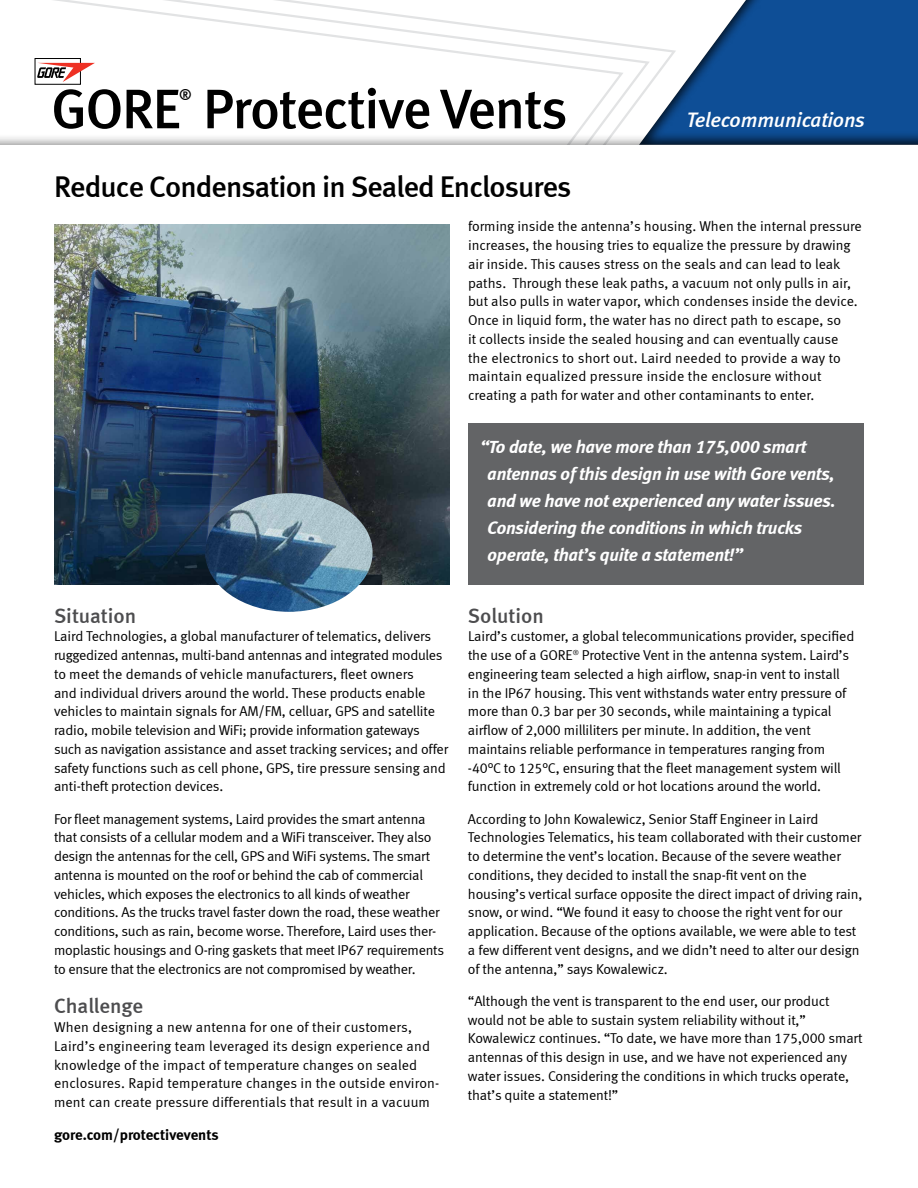
<style>
.page{position:relative;width:918px;height:1188px;background:#fff}
.page>*{position:absolute;margin:0;border:0;box-sizing:border-box;transform-origin:0 0}
.t1{font:55.65px "Meta Medium LF";letter-spacing:-.02em;color:#000}
.t2{font:30px "Meta Medium LF";letter-spacing:-.03em;color:#000}
.t3{font:21px "Meta Medium LF";color:#4d4d4f}
.t4{font:italic 21px "Meta Medium LF";letter-spacing:-.01em;color:#fff}
.t5{font:italic 18px/27px "Meta Bold LF";letter-spacing:-.01em;color:#fff}
.t6{font:15px "Meta Bold LF";color:#000}
.t7{font:15px "Meta Medium LF";color:#000}
.t8{font:14.25px/18.8px "Meta Normal LF";letter-spacing:-.01em;color:#000}
.t9{font:14.25px/18.8px "Meta Normal LF";letter-spacing:.01em;color:#000}
</style>
<div class="page">
<div style="left:468px;top:423px;width:396px;height:162px;background:#636466"></div>
<img style="left:54px;top:224px;width:396px;height:361px">
<div style="left:0;top:0;width:918px;height:147px;background:#000;opacity:.7"></div>
<div style="left:35px;top:59px;width:45px;height:25px;background:linear-gradient(to right,#fff,#fff)"></div>
<div style="left:35px;top:58px;width:46px;height:27px;border:1px solid #000"></div>
<svg style="left:37px;top:63px;width:58px;height:19px"></svg>
<div style="left:638px;top:0;width:280px;height:146px;background:#000;opacity:.75"></div>
<img style="left:204px;top:298px;width:169px;height:261px">
<img style="left:205px;top:493px;width:168px;height:119px">
<h1 class="t1" style="left:51px;top:77px;width:518px">GORE Protective Vents</h1>
<p class="t7" style="left:179px;top:86px;width:14px">®</p>
<h2 class="t2" style="left:54px;top:169px;width:519px">Reduce Condensation in Sealed Enclosures</h2>
<h3 class="t4" style="left:686px;top:107px;width:180px">Telecommunications</h3>
<p class="t8" style="left:468px;top:217px;width:395px">forming inside the antenna’s housing. When the internal pressure increases, the housing tries to equalize the pressure by drawing air inside. This causes stress on the seals and can lead to leak paths. Through these leak paths, a vacuum not only pulls in air, but also pulls in water vapor, which condenses inside the device.<br>Once in liquid form, the water has no direct path to escape, so<br>it collects inside the sealed housing and can eventually cause the electronics to short out. Laird needed to provide a way to maintain equalized pressure inside the enclosure without creating a path for water and other contaminants to enter.</p>
<h3 class="t3" style="left:54px;top:603px;width:84px">Situation</h3>
<p class="t8" style="left:54px;top:627px;width:396px">Laird Technologies, a global manufacturer of telematics, delivers ruggedized antennas, multi-band antennas and integrated modules to meet the demands of vehicle manufacturers, fleet owners<br>and individual drivers around the world. These products enable vehicles to maintain signals for AM/FM, celluar, GPS and satellite radio, mobile television and WiFi; provide information gateways such as navigation assistance and asset tracking services; and offer safety functions such as cell phone, GPS, tire pressure sensing and anti-theft protection devices.</p>
<p class="t8" style="left:54px;top:809px;width:392px">For fleet management systems, Laird provides the smart antenna that consists of a cellular modem and a WiFi transceiver. They also design the antennas for the cell, GPS and WiFi systems. The smart antenna is mounted on the roof or behind the cab of commercial vehicles, which exposes the electronics to all kinds of weather conditions. As the trucks travel faster down the road, these weather conditions, such as rain, become worse. Therefore, Laird uses ther&shy;moplastic housings and O-ring gaskets that meet IP67 requirements to ensure that the electronics are not compromised by weather.</p>
<h3 class="t3" style="left:54px;top:994px;width:91px">Challenge</h3>
<p class="t9" style="left:54px;top:1018px;width:387px">When designing a new antenna for one of their customers, Laird’s engineering team leveraged its design experience and knowledge of the impact of temperature changes on sealed enclosures. Rapid temperature changes in the outside environ&shy;ment can create pressure differentials that result in a vacuum</p>
<p class="t6" style="left:54px;top:1126px;width:166px">gore.com/protectivevents</p>
<p class="t5" style="left:488px;top:433px;width:350px;text-indent:-8px">“To date, we have more than 175,000 smart antennas of this design in use with Gore vents, and we have not experienced any water issues.<br>Considering the conditions in which trucks operate, that’s quite a statement!”</p>
<h3 class="t3" style="left:468px;top:603px;width:77px">Solution</h3>
<p class="t8" style="left:468px;top:627px;width:388px">Laird’s customer, a global telecommunications provider, specified the use of a GORE<sup>®</sup> Protective Vent in the antenna system. Laird’s engineering team selected a high airflow, snap-in vent to install in the IP67 housing. This vent withstands water entry pressure of more than 0.3 bar per 30 seconds, while maintaining a typical airflow of 2,000 milliliters per minute. In addition, the vent maintains reliable performance in temperatures ranging from -40°C to 125°C, ensuring that the fleet management system will function in extremely cold or hot locations around the world.</p>
<p class="t8" style="left:468px;top:809px;width:396px">According to John Kowalewicz, Senior Staff Engineer in Laird Technologies Telematics, his team collaborated with their customer to determine the vent’s location. Because of the severe weather conditions, they decided to install the snap-fit vent on the housing’s vertical surface opposite the direct impact of driving rain, snow, or wind. “We found it easy to choose the right vent for our application. Because of the options available, we were able to test a few different vent designs, and we didn’t need to alter our design of the antenna,” says Kowalewicz.</p>
<p class="t8" style="left:468px;top:991px;width:396px">“Although the vent is transparent to the end user, our product would not be able to sustain system reliability without it,” Kowalewicz continues. “To date, we have more than 175,000 smart antennas of this design in use, and we have not experienced any water issues. Considering the conditions in which trucks operate, that’s quite a statement!”</p>
</div>
